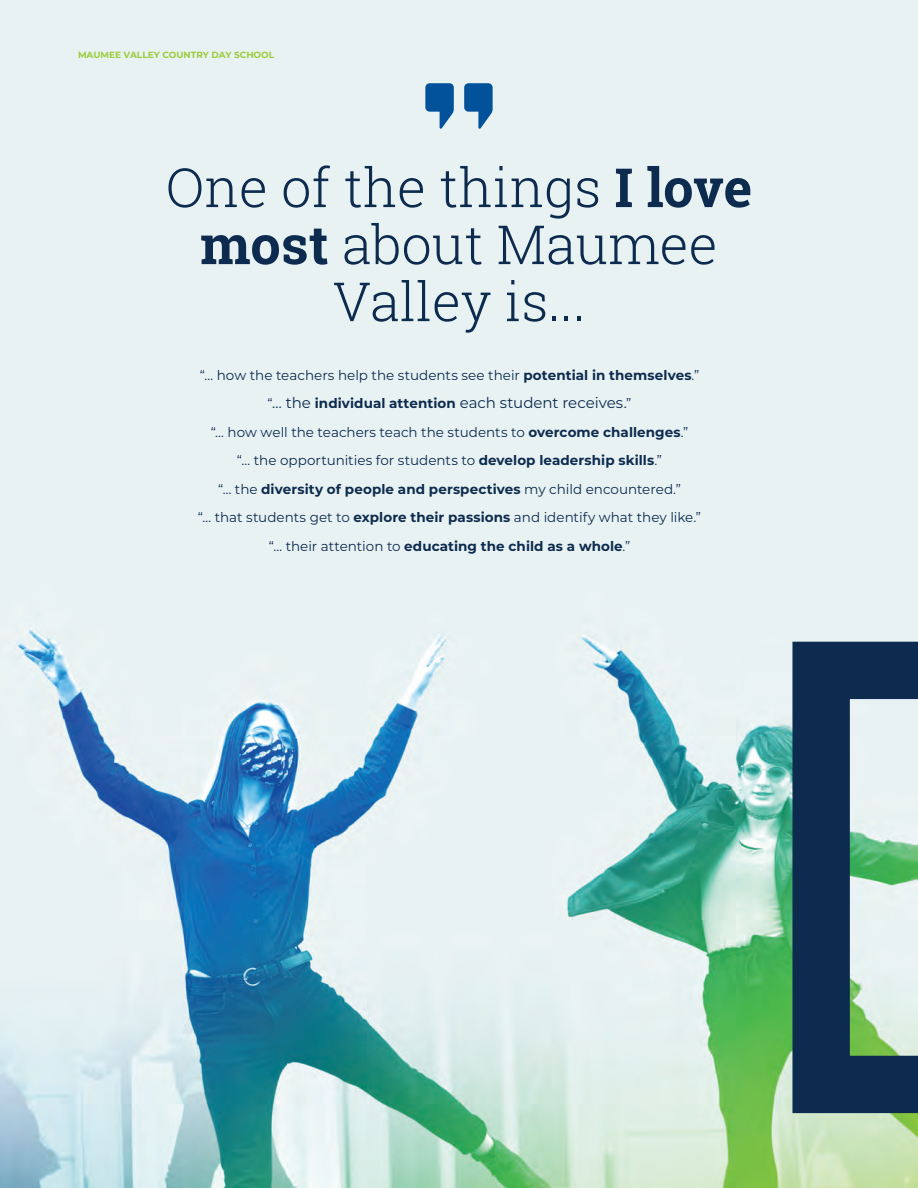
<style>
.page{position:relative;width:918px;height:1188px;background:#fff}
.page>*{position:absolute;margin:0;border:0;box-sizing:border-box;transform-origin:0 0}
.t1{font:300 54px/57px "Roboto Slab";color:#0c2b4e;text-align:center}
.t2{font:15px "Montserrat";letter-spacing:-.005em;color:#0c2b4e}
.t3{font:13.5px "Montserrat";color:#0c2b4e}
.t4{font:700 13.5px "Montserrat";letter-spacing:.005em;color:#0c2b4e}
.t5{font:700 9px "Montserrat";color:#9ccb3b}
.s1{font-weight:700}
.s2{font-size:13.5px}
.s3{font-weight:700;font-size:13.5px}
.s4{font-weight:400}
</style>
<div class="page">
<img style="left:0;top:0;width:918px;height:1188px">
<svg style="left:792px;top:642px;width:126px;height:471px;background:#537280"></svg>
<svg style="left:425px;top:83px;width:29px;height:46px"></svg>
<svg style="left:464px;top:83px;width:29px;height:46px"></svg>
<p class="t5" style="left:78px;top:48px;width:198px">MAUMEE VALLEY COUNTRY DAY SCHOOL</p>
<p class="t1" style="left:166px;top:158px;width:588px">One of the things <span class="s1">I love most</span> about Maumee<br>Valley is...</p>
<p class="t3" style="left:200px;top:365px;width:501px">“… how the teachers help the students see their <span class="s1">potential in themselves</span>.”</p>
<p class="t2" style="left:268px;top:392px;width:365px"><span class="s2">“</span>… the <span class="s3">individual attention</span> each student receives.<span class="s2">”</span></p>
<p class="t3" style="left:211px;top:422px;width:479px">“… how well the teachers teach the students to <span class="s1">overcome challenges</span>.”</p>
<p class="t3" style="left:237px;top:451px;width:427px">“… the opportunities for students to <span class="s1">develop leadership skills</span>.”</p>
<p class="t4" style="left:218px;top:479px;width:464px"><span class="s4">“… the</span> diversity of people and perspectives <span class="s4">my child encountered.”</span></p>
<p class="t3" style="left:198px;top:508px;width:505px">“… that students get to <span class="s1">explore their passions</span> and identify what they like.”</p>
<p class="t4" style="left:269px;top:536px;width:363px"><span class="s4">“… their attention to</span> educating the child as a whole<span class="s4">.”</span></p>
</div>
